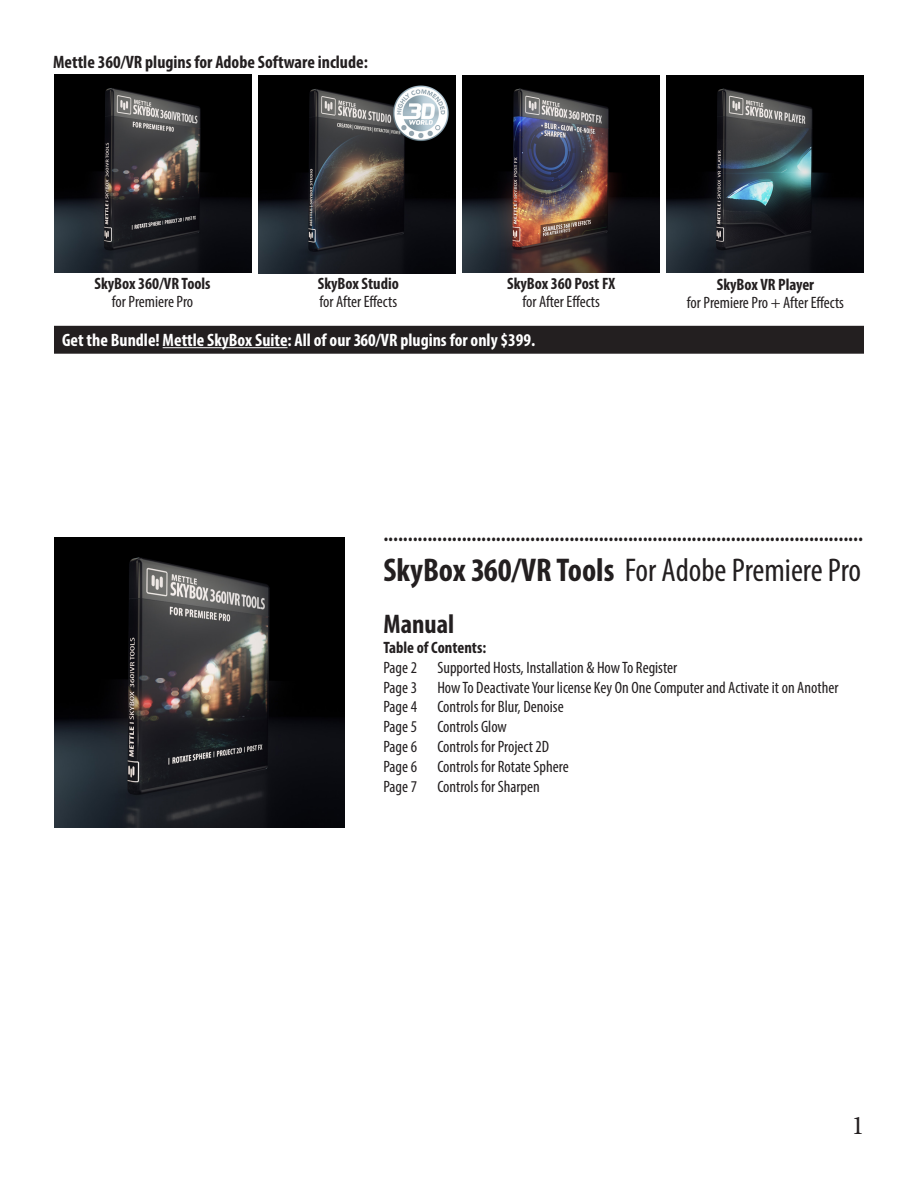
<style>
.page{position:relative;width:918px;height:1188px;background:#fff}
.page>*{position:absolute;margin:0;border:0;box-sizing:border-box;transform-origin:0 0}
.t1{font:condensed 33px "Myriad Pro";color:#231f20}
.Paragraph_Style_1{font:700 condensed 27px "Myriad Pro";color:#231f20}
.t2{font:27px "Minion Pro";color:#231f20}
.t3{font:700 condensed 21px "Myriad Pro";color:#231f20}
.t4{font:700 condensed 18px "Myriad Pro";color:#fff}
.Paragraph_Style_1-2{font:700 condensed 18px "Myriad Pro";color:#231f20}
.Paragraph_Style_1-3{font:condensed 16.5px/19.8px "Myriad Pro";color:#231f20}
.Paragraph_Style_1-4{font:700 condensed 16.5px "Myriad Pro";color:#231f20}
.s1{font-weight:700}
</style>
<div class="page">
<img style="left:54px;top:75px;width:198px;height:198px">
<div style="left:55px;top:327px;width:808px;height:26px;background:#231f20"></div>
<div style="left:54px;top:326px;width:810px;height:28px;border:2px solid #231f20"></div>
<hr style="left:163px;top:347px;width:125px;height:1px;background:#fff">
<img style="left:54px;top:537px;width:290px;height:290px">
<img style="left:462px;top:75px;width:198px;height:198px">
<img style="left:666px;top:75px;width:198px;height:198px">
<img style="left:258px;top:76px;width:198px;height:198px">
<p class="Paragraph_Style_1-2" style="left:53px;top:50px;width:316px">Mettle 360/VR plugins for Adobe Software include:</p>
<p class="Paragraph_Style_1-4" style="left:94px;top:273px;width:118px">SkyBox 360/VR Tools</p>
<p class="Paragraph_Style_1-3" style="left:112px;top:291px;width:83px">for Premiere Pro</p>
<p class="Paragraph_Style_1-4" style="left:318px;top:273px;width:83px">SkyBox Studio</p>
<p class="Paragraph_Style_1-3" style="left:320px;top:291px;width:79px">for After Effects</p>
<p class="Paragraph_Style_1-4" style="left:507px;top:273px;width:110px">SkyBox 360 Post FX</p>
<p class="Paragraph_Style_1-3" style="left:522px;top:291px;width:79px">for After Effects</p>
<p class="Paragraph_Style_1-4" style="left:717px;top:274px;width:99px">SkyBox VR Player</p>
<p class="Paragraph_Style_1-3" style="left:687px;top:292px;width:159px">for Premiere Pro + After Effects</p>
<p class="t4" style="left:62px;top:329px;width:475px">Get the Bundle! Mettle SkyBox Suite: All of our 360/VR plugins for only $399.</p>
<p class="t3" style="left:383px;top:521px;width:481px">..................................................................................................</p>
<p class="t1" style="left:383px;top:550px;width:479px"><span class="s1">SkyBox 360/VR Tools</span> For Adobe Premiere Pro</p>
<p class="Paragraph_Style_1" style="left:383px;top:607px;width:72px">Manual</p>
<p class="Paragraph_Style_1-3" style="left:383px;top:637px;width:457px"><span class="s1">Table of Contents:<br></span>Page 2 Supported Hosts, Installation &amp; How To Register<br>Page 3 How To Deactivate Your license Key On One Computer and Activate it on Another</p>
<p class="Paragraph_Style_1-3" style="left:383px;top:697px;width:182px">Page 4 Controls for Blur, Denoise</p>
<p class="Paragraph_Style_1-3" style="left:383px;top:717px;width:125px">Page 5 Controls Glow</p>
<p class="Paragraph_Style_1-3" style="left:383px;top:736px;width:167px">Page 6 Controls for Project 2D</p>
<p class="Paragraph_Style_1-3" style="left:383px;top:756px;width:187px">Page 6 Controls for Rotate Sphere</p>
<p class="Paragraph_Style_1-3" style="left:383px;top:776px;width:158px">Page 7 Controls for Sharpen</p>
<p class="t2" style="left:851px;top:1107px;width:14px">1</p>
</div>
